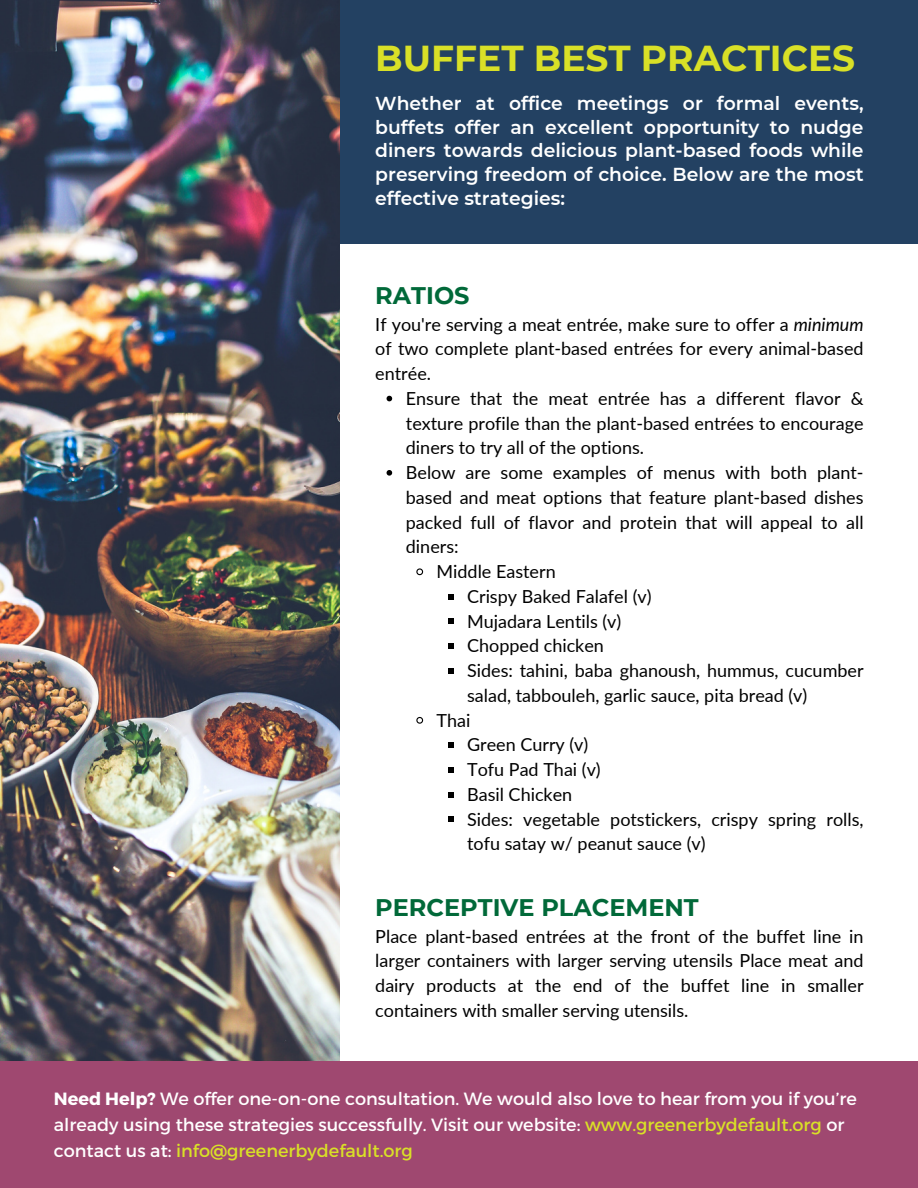
<style>
.page{position:relative;width:918px;height:1188px;background:#fff}
.page>*{position:absolute;margin:0;border:0;box-sizing:border-box;transform-origin:0 0}
.t1{font:700 36px "Montserrat";color:#d9e027}
.t2{font:700 24px "Montserrat";color:#016939}
.t3{font:600 18.75px/23.7px "Montserrat";color:#fff;text-align:justify}
.t4{font:18px/24.8px "Lato";color:#000;text-align:justify}
.t5{font:17.7px/25.8px "Montserrat";color:#fff}
.s1{font-style:italic}
.s2{font-weight:700}
.s3{color:#d9e027}
</style>
<div class="page">
<div style="left:334px;top:0;width:584px;height:244px;background:#234162"></div>
<img style="left:0;top:0;width:339px;height:1061px">
<svg style="left:387px;top:396px;width:5px;height:5px"></svg>
<svg style="left:387px;top:470px;width:5px;height:6px"></svg>
<svg style="left:416px;top:568px;width:8px;height:8px"></svg>
<svg style="left:448px;top:594px;width:6px;height:5px"></svg>
<svg style="left:448px;top:619px;width:6px;height:5px"></svg>
<svg style="left:448px;top:643px;width:6px;height:6px"></svg>
<svg style="left:448px;top:668px;width:6px;height:6px"></svg>
<svg style="left:416px;top:716px;width:8px;height:8px"></svg>
<svg style="left:448px;top:742px;width:6px;height:6px"></svg>
<svg style="left:448px;top:767px;width:6px;height:6px"></svg>
<svg style="left:448px;top:792px;width:6px;height:5px"></svg>
<svg style="left:448px;top:817px;width:6px;height:5px"></svg>
<div style="left:0;top:1061px;width:918px;height:127px;background:#9f4870"></div>
<p class="t1" style="left:375px;top:36px;width:481px">BUFFET BEST PRACTICES</p>
<p class="t3" style="left:375px;top:91px;width:490px">Whether at office meetings or formal events, buffets offer an excellent opportunity to nudge diners towards delicious plant-based foods while preserving freedom of choice. Below are the most effective strategies:</p>
<p class="t2" style="left:375px;top:280px;width:96px">RATIOS</p>
<p class="t4" style="left:375px;top:311px;width:490px">If you're serving a meat entrée, make sure to offer a <span class="s1">minimum </span>of two complete plant-based entrées for every animal-based entrée.</p>
<p class="t4" style="left:406px;top:385px;width:459px">Ensure that the meat entrée has a different flavor &amp; texture profile than the plant-based entrées to encourage diners to try all of the options.</p>
<p class="t4" style="left:406px;top:460px;width:459px">Below are some examples of menus with both plant&shy;based and meat options that feature plant-based dishes packed full of flavor and protein that will appeal to all diners:</p>
<p class="t4" style="left:436px;top:559px;width:121px">Middle Eastern</p>
<p class="t4" style="left:467px;top:583px;width:186px">Crispy Baked Falafel (v)</p>
<p class="t4" style="left:467px;top:608px;width:156px">Mujadara Lentils (v)</p>
<p class="t4" style="left:467px;top:633px;width:138px">Chopped chicken</p>
<p class="t4" style="left:467px;top:658px;width:398px">Sides: tahini, baba ghanoush, hummus, cucumber salad, tabbouleh, garlic sauce, pita bread (v)</p>
<p class="t4" style="left:436px;top:707px;width:35px">Thai</p>
<p class="t4" style="left:467px;top:732px;width:123px">Green Curry (v)</p>
<p class="t4" style="left:467px;top:757px;width:135px">Tofu Pad Thai (v)</p>
<p class="t4" style="left:467px;top:781px;width:107px">Basil Chicken</p>
<p class="t4" style="left:467px;top:806px;width:398px">Sides: vegetable potstickers, crispy spring rolls, tofu satay w/ peanut sauce (v)</p>
<p class="t2" style="left:375px;top:892px;width:325px">PERCEPTIVE PLACEMENT</p>
<p class="t4" style="left:375px;top:923px;width:490px">Place plant-based entrées at the front of the buffet line in larger containers with larger serving utensils Place meat and dairy products at the end of the buffet line in smaller containers with smaller serving utensils.</p>
<p class="t5" style="left:54px;top:1085px;width:805px"><span class="s2">Need Help?</span> We offer one-on-one consultation. We would also love to hear from you if you’re already using these strategies successfully. Visit our website: <span class="s3">www.greenerbydefault.org</span> or contact us at: <span class="s3">info@greenerbydefault.org</span></p>
</div>
